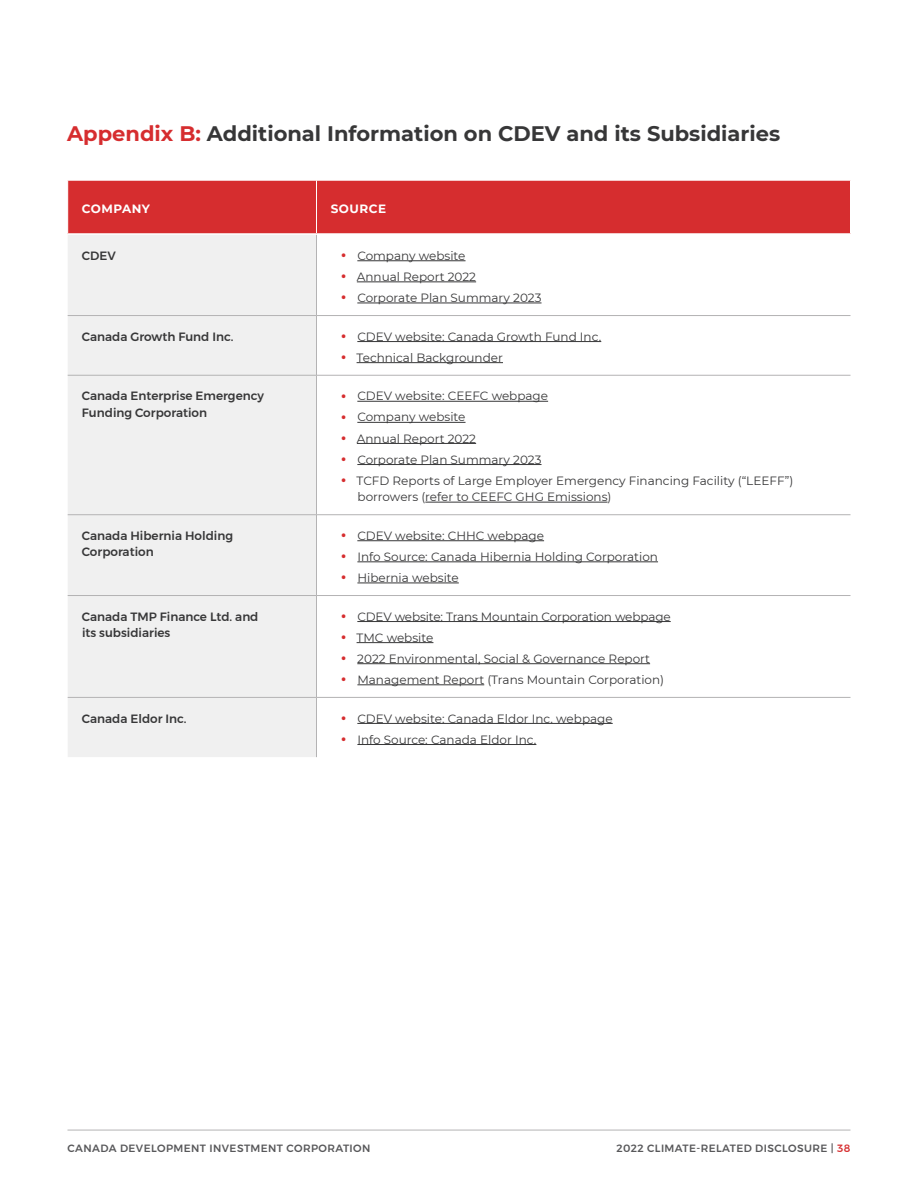
<style>
.page{position:relative;width:918px;height:1188px;background:#fff}
.page>*{position:absolute;margin:0;border:0;box-sizing:border-box;transform-origin:0 0}
.Headline_2{font:700 21px "Montserrat";color:#373738}
.t1{font:12px/16.5px "Montserrat";color:#373738}
.Body_-_Small{font:500 12px/16.5px "Montserrat";color:#373738}
.Table_-_Headers{font:700 12px "Montserrat";letter-spacing:.04em;color:#fff}
.t2{font:500 10.5px "Montserrat";letter-spacing:.04em;color:#58585a}
.s1{color:#d62d2f}
.s2{font-size:24px;color:#d62d2f}
</style>
<div class="page">
<div style="left:68px;top:181px;width:782px;height:52px;background:#d62d2f"></div>
<div style="left:68px;top:235px;width:248px;height:522px;background:#f0f0f0"></div>
<hr style="left:316px;top:235px;width:1px;height:80px;background:#b4b3b4">
<hr style="left:68px;top:315px;width:248px;height:1px;background:#b4b3b4">
<hr style="left:316px;top:315px;width:534px;height:1px;background:#b4b3b4">
<hr style="left:316px;top:316px;width:1px;height:59px;background:#b4b3b4">
<hr style="left:68px;top:375px;width:248px;height:1px;background:#b4b3b4">
<hr style="left:316px;top:375px;width:534px;height:1px;background:#b4b3b4">
<hr style="left:316px;top:375px;width:1px;height:140px;background:#b4b3b4">
<hr style="left:68px;top:514px;width:248px;height:1px;background:#b4b3b4">
<hr style="left:316px;top:514px;width:534px;height:1px;background:#b4b3b4">
<hr style="left:316px;top:515px;width:1px;height:80px;background:#b4b3b4">
<hr style="left:68px;top:595px;width:248px;height:1px;background:#b4b3b4">
<hr style="left:316px;top:595px;width:534px;height:1px;background:#b4b3b4">
<hr style="left:316px;top:596px;width:1px;height:101px;background:#b4b3b4">
<hr style="left:68px;top:697px;width:248px;height:1px;background:#b4b3b4">
<hr style="left:316px;top:697px;width:534px;height:1px;background:#b4b3b4">
<hr style="left:316px;top:698px;width:1px;height:59px;background:#b4b3b4">
<hr style="left:316px;top:180px;width:1px;height:53px;background:#fff">
<hr style="left:357px;top:260px;width:109px;height:1px;background:#373738">
<hr style="left:357px;top:282px;width:119px;height:1px;background:#373738">
<hr style="left:357px;top:303px;width:185px;height:1px;background:#373738">
<hr style="left:357px;top:341px;width:244px;height:1px;background:#373738">
<hr style="left:357px;top:362px;width:146px;height:1px;background:#373738">
<hr style="left:357px;top:401px;width:191px;height:1px;background:#373738">
<hr style="left:357px;top:422px;width:109px;height:1px;background:#373738">
<hr style="left:357px;top:443px;width:119px;height:1px;background:#373738">
<hr style="left:357px;top:464px;width:185px;height:1px;background:#373738">
<hr style="left:425px;top:502px;width:183px;height:1px;background:#373738">
<hr style="left:357px;top:540px;width:187px;height:1px;background:#373738">
<hr style="left:357px;top:562px;width:301px;height:1px;background:#373738">
<hr style="left:357px;top:583px;width:102px;height:1px;background:#373738">
<hr style="left:357px;top:621px;width:314px;height:1px;background:#373738">
<hr style="left:357px;top:642px;width:76px;height:1px;background:#373738">
<hr style="left:357px;top:663px;width:293px;height:1px;background:#373738">
<hr style="left:357px;top:685px;width:127px;height:1px;background:#373738">
<hr style="left:357px;top:723px;width:256px;height:1px;background:#373738">
<hr style="left:357px;top:744px;width:179px;height:1px;background:#373738">
<hr style="left:68px;top:1130px;width:782px;height:1px;background:#b4b3b4">
<p class="Headline_2" style="left:67px;top:118px;width:715px"><span class="s1">Appendix B:</span> Additional Information on CDEV and its Subsidiaries</p>
<p class="Table_-_Headers" style="left:82px;top:200px;width:70px">COMPANY</p>
<p class="Table_-_Headers" style="left:331px;top:200px;width:57px">SOURCE</p>
<p class="Body_-_Small" style="left:82px;top:247px;width:35px">CDEV</p>
<p class="t1" style="left:340px;top:247px;width:127px"><span class="s2">•</span> Company website</p>
<p class="t1" style="left:340px;top:268px;width:137px"><span class="s2">•</span> Annual Report 2022</p>
<p class="t1" style="left:340px;top:289px;width:203px"><span class="s2">•</span> Corporate Plan Summary 2023</p>
<p class="Body_-_Small" style="left:82px;top:328px;width:153px">Canada Growth Fund Inc.</p>
<p class="t1" style="left:340px;top:328px;width:263px"><span class="s2">•</span> CDEV website: Canada Growth Fund Inc.</p>
<p class="t1" style="left:340px;top:349px;width:164px"><span class="s2">•</span> Technical Backgrounder</p>
<p class="Body_-_Small" style="left:82px;top:388px;width:184px">Canada Enterprise Emergency<br>Funding Corporation</p>
<p class="t1" style="left:340px;top:387px;width:209px"><span class="s2">•</span> CDEV website: CEEFC webpage</p>
<p class="t1" style="left:340px;top:409px;width:127px"><span class="s2">•</span> Company website</p>
<p class="t1" style="left:340px;top:430px;width:137px"><span class="s2">•</span> Annual Report 2022</p>
<p class="t1" style="left:340px;top:451px;width:203px"><span class="s2">•</span> Corporate Plan Summary 2023</p>
<p class="t1" style="left:358px;top:472px;width:437px;text-indent:-17px"><span class="s2">•</span> TCFD Reports of Large Employer Emergency Financing Facility (“LEEFF”) borrowers (refer to CEEFC GHG Emissions)</p>
<p class="Body_-_Small" style="left:82px;top:527px;width:153px">Canada Hibernia Holding<br>Corporation</p>
<p class="t1" style="left:340px;top:527px;width:205px"><span class="s2">•</span> CDEV website: CHHC webpage</p>
<p class="t1" style="left:340px;top:548px;width:319px"><span class="s2">•</span> Info Source: Canada Hibernia Holding Corporation</p>
<p class="t1" style="left:340px;top:569px;width:120px"><span class="s2">•</span> Hibernia website</p>
<p class="Body_-_Small" style="left:82px;top:608px;width:178px">Canada TMP Finance Ltd. and its subsidiaries</p>
<p class="t1" style="left:340px;top:608px;width:332px"><span class="s2">•</span> CDEV website: Trans Mountain Corporation webpage</p>
<p class="t1" style="left:340px;top:629px;width:95px"><span class="s2">•</span> TMC website</p>
<p class="t1" style="left:340px;top:650px;width:311px"><span class="s2">•</span> 2022 Environmental, Social &amp; Governance Report</p>
<p class="t1" style="left:340px;top:671px;width:326px"><span class="s2">•</span> Management Report (Trans Mountain Corporation)</p>
<p class="Body_-_Small" style="left:82px;top:710px;width:106px">Canada Eldor Inc.</p>
<p class="t1" style="left:340px;top:710px;width:274px"><span class="s2">•</span> CDEV website: Canada Eldor Inc. webpage</p>
<p class="t1" style="left:340px;top:731px;width:198px"><span class="s2">•</span> Info Source: Canada Eldor Inc.</p>
<p class="t2" style="left:68px;top:1140px;width:304px">CANADA DEVELOPMENT INVESTMENT CORPORATION</p>
<p class="t2" style="left:617px;top:1140px;width:235px">2022 CLIMATE-RELATED DISCLOSURE | <span class="s1">38</span></p>
</div>
